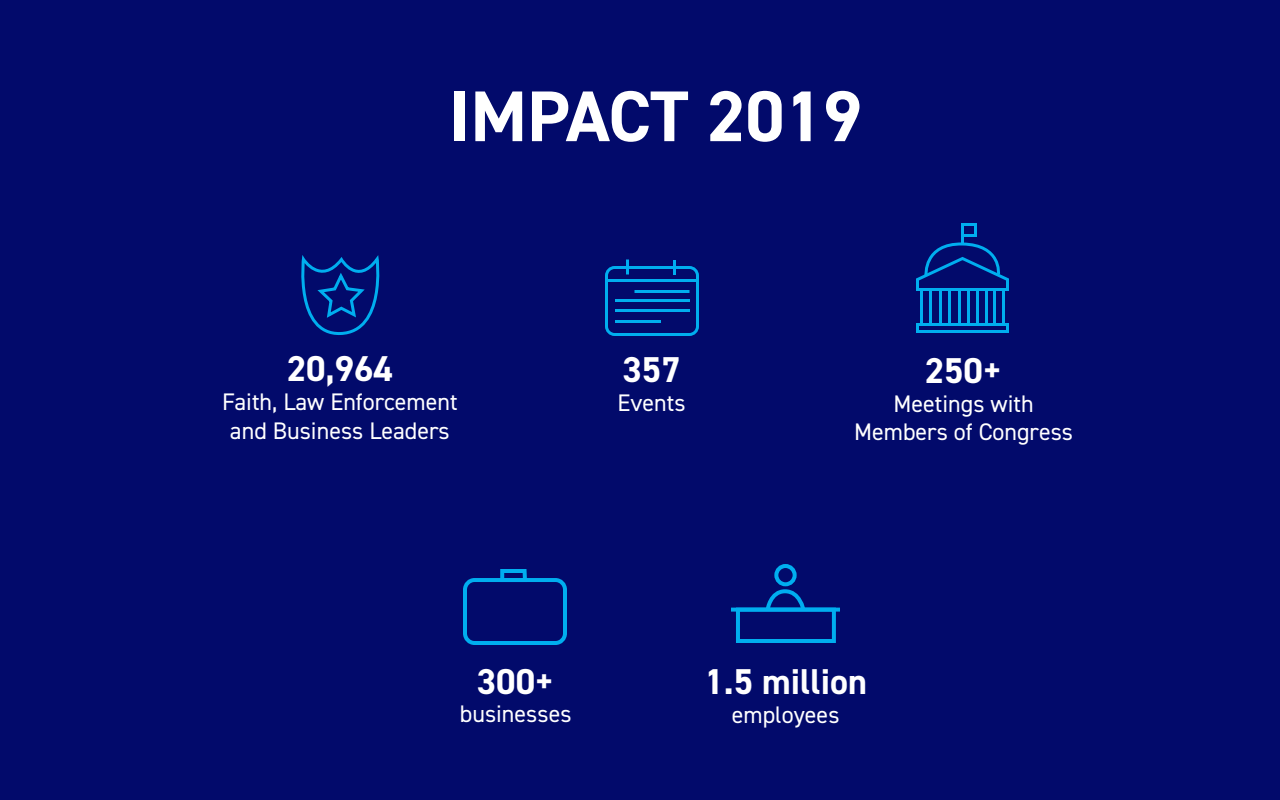
<style>
.page{position:relative;width:1280px;height:800px;background:#020a6b}
.page>*{position:absolute;margin:0;border:0;box-sizing:border-box;transform-origin:0 0}
.t1{font:700 72px "DIN2014";color:#fff}
.t2{font:700 36px "DIN2014";color:#fff}
.t3{font:24px/28.8px "DIN2014";color:#fff;text-align:center}
</style>
<div class="page">
<svg style="left:301px;top:256px;width:79px;height:79px"></svg>
<div style="left:605px;top:266px;width:94px;height:70px;border:3px solid #00aeef;border-radius:8px"></div>
<hr style="left:606px;top:279px;width:92px;height:3px;background:#00aeef">
<hr style="left:626px;top:260px;width:3px;height:14px;background:#00aeef">
<hr style="left:673px;top:260px;width:3px;height:15px;background:#00aeef">
<hr style="left:634px;top:290px;width:56px;height:3px;background:#00aeef">
<hr style="left:615px;top:299px;width:75px;height:3px;background:#00aeef">
<hr style="left:615px;top:309px;width:75px;height:3px;background:#00aeef">
<hr style="left:615px;top:320px;width:46px;height:3px;background:#00aeef">
<div style="left:916px;top:323px;width:93px;height:10px;border:3px solid #00aeef"></div>
<div style="left:920px;top:288px;width:12px;height:38px;border:3px solid #00aeef"></div>
<div style="left:939px;top:288px;width:12px;height:38px;border:3px solid #00aeef"></div>
<div style="left:958px;top:288px;width:12px;height:38px;border:3px solid #00aeef"></div>
<div style="left:976px;top:288px;width:12px;height:38px;border:3px solid #00aeef"></div>
<div style="left:993px;top:288px;width:12px;height:38px;border:3px solid #00aeef"></div>
<svg style="left:916px;top:242px;width:93px;height:50px"></svg>
<hr style="left:961px;top:224px;width:3px;height:20px;background:#00aeef">
<div style="left:961px;top:223px;width:16px;height:14px;border:3px solid #00aeef"></div>
<div style="left:463px;top:578px;width:104px;height:67px;border:4px solid #00aeef;border-radius:10px"></div>
<svg style="left:498px;top:569px;width:31px;height:14px"></svg>
<div style="left:736px;top:608px;width:100px;height:35px;border:4px solid #00aeef"></div>
<svg style="left:764px;top:589px;width:43px;height:24px"></svg>
<div style="left:774px;top:564px;width:23px;height:22px;border:4px solid #00aeef;border-radius:50%"></div>
<svg style="left:731px;top:608px;width:109px;height:4px"></svg>
<h1 class="t1" style="left:449px;top:68px;width:414px">IMPACT 2019</h1>
<h2 class="t2" style="left:287px;top:345px;width:108px">20,964</h2>
<p class="t3" style="left:222px;top:387px;width:237px">Faith, Law Enforcement and Business Leaders</p>
<h2 class="t2" style="left:622px;top:345px;width:60px">357</h2>
<p class="t3" style="left:618px;top:388px;width:70px">Events</p>
<h2 class="t2" style="left:925px;top:346px;width:79px">250+</h2>
<p class="t3" style="left:854px;top:389px;width:221px">Meetings with<br>Members of Congress</p>
<h2 class="t2" style="left:477px;top:657px;width:79px">300+</h2>
<p class="t3" style="left:460px;top:699px;width:113px">businesses</p>
<h2 class="t2" style="left:704px;top:658px;width:164px">1.5 million</h2>
<p class="t3" style="left:732px;top:700px;width:109px">employees</p>
</div>
